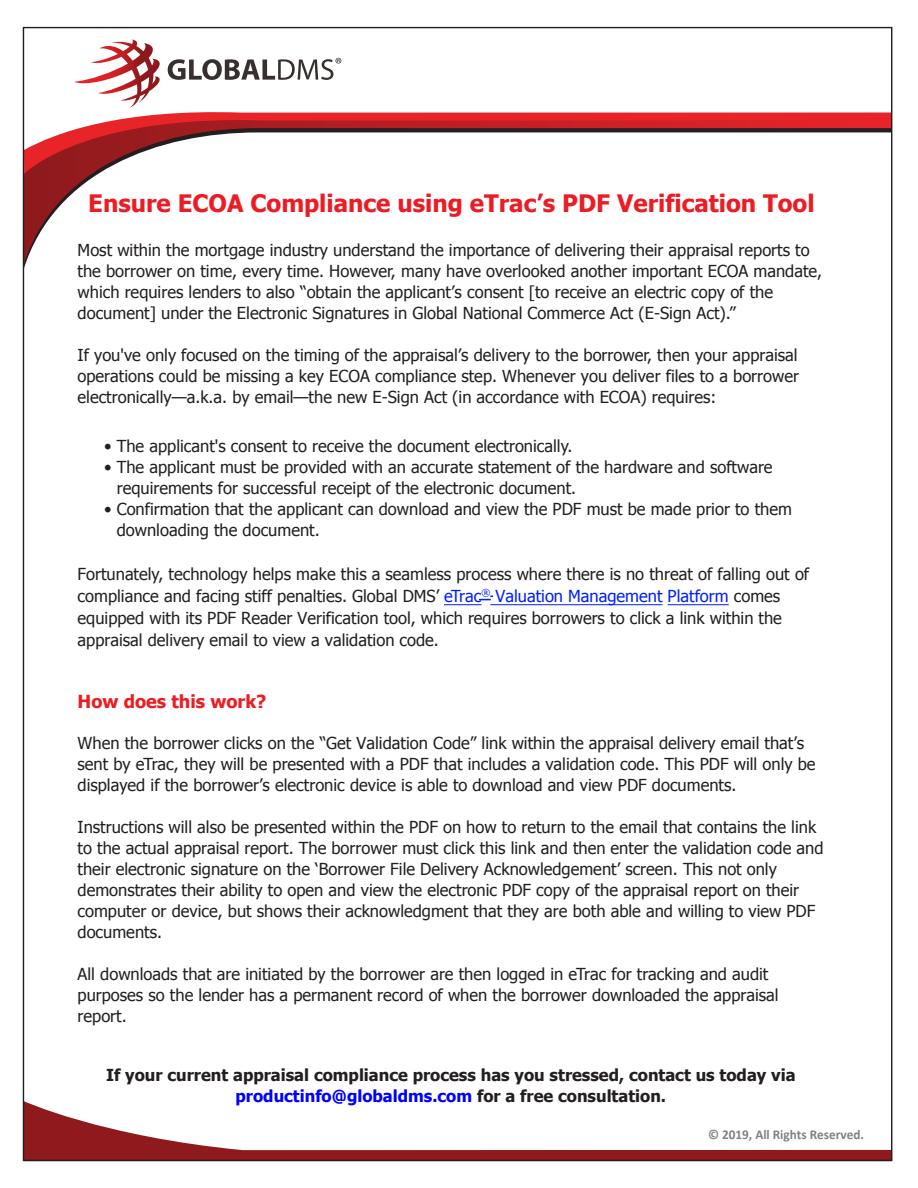
<style>
.page{position:relative;width:918px;height:1188px;background:#fff}
.page>*{position:absolute;margin:0;border:0;box-sizing:border-box;transform-origin:0 0}
.t1{font:700 24px "Tahoma";color:#ec1c24}
.t2{font:700 18px "Tahoma";color:#ec1c24}
.t3{font:16.5px/21px "Tahoma";color:#231f20}
.t4{font:700 16.5px/21px "Tahoma";color:#231f20;text-align:center}
.t5{font:700 13.5px "Calibri";color:#808184}
.s1{color:#001fff}
.s2{color:#00f}
</style>
<div class="page">
<svg style="left:74px;top:40px;width:86px;height:68px"></svg>
<svg style="left:168px;top:58px;width:173px;height:22px"></svg>
<svg style="left:25px;top:1101px;width:865px;height:58px"></svg>
<svg style="left:116px;top:112px;width:774px;height:8px;fill:#e92429"></svg>
<svg style="left:25px;top:120px;width:865px;height:145px"></svg>
<hr style="left:444px;top:604px;width:38px;height:1px;background:#001fff">
<svg style="left:479px;top:596px;width:14px;height:4px"></svg>
<hr style="left:490px;top:604px;width:173px;height:1px;background:#001fff">
<hr style="left:668px;top:604px;width:61px;height:1px;background:#001fff">
<h1 class="t1" style="left:88px;top:187px;width:728px">Ensure ECOA Compliance using eTrac’s PDF Verification Tool</h1>
<p class="t3" style="left:78px;top:239px;width:746px">Most within the mortgage industry understand the importance of delivering their appraisal reports to the borrower on time, every time. However, many have overlooked another important ECOA mandate, which requires lenders to also “obtain the applicant’s consent [to receive an electric copy of the document] under the Electronic Signatures in Global National Commerce Act (E-Sign Act).”</p>
<p class="t3" style="left:78px;top:344px;width:723px;text-align:justify">If you've only focused on the timing of the appraisal’s delivery to the borrower, then your appraisal operations could be missing a key ECOA compliance step. Whenever you deliver files to a borrower electronically—a.k.a. by email—the new E-Sign Act (in accordance with ECOA) requires:</p>
<p class="t3" style="left:104px;top:435px;width:470px">• The applicant's consent to receive the document electronically.</p>
<p class="t3" style="left:117px;top:456px;width:657px;text-indent:-13px">• The applicant must be provided with an accurate statement of the hardware and software requirements for successful receipt of the electronic document.</p>
<p class="t3" style="left:117px;top:498px;width:677px;text-indent:-13px">• Confirmation that the applicant can download and view the PDF must be made prior to them downloading the document.</p>
<p class="t3" style="left:78px;top:562px;width:733px;line-height:21.9px">Fortunately, technology helps make this a seamless process where there is no threat of falling out of compliance and facing stiff penalties. Global DMS’ <span class="s1">eTrac</span><sup>®</sup> <span class="s1">Valuation Management Platform</span> comes equipped with its PDF Reader Verification tool, which requires borrowers to click a link within the appraisal delivery email to view a validation code.</p>
<p class="t2" style="left:78px;top:689px;width:190px">How does this work?</p>
<p class="t3" style="left:78px;top:732px;width:740px">When the borrower clicks on the “Get Validation Code” link within the appraisal delivery email that’s sent by eTrac, they will be presented with a PDF that includes a validation code. This PDF will only be displayed if the borrower’s electronic device is able to download and view PDF documents.</p>
<p class="t3" style="left:78px;top:816px;width:748px">Instructions will also be presented within the PDF on how to return to the email that contains the link to the actual appraisal report. The borrower must click this link and then enter the validation code and their electronic signature on the ‘Borrower File Delivery Acknowledgement’ screen. This not only demonstrates their ability to open and view the electronic PDF copy of the appraisal report on their computer or device, but shows their acknowledgment that they are both able and willing to view PDF documents.</p>
<p class="t3" style="left:78px;top:963px;width:703px">All downloads that are initiated by the borrower are then logged in eTrac for tracking and audit purposes so the lender has a permanent record of when the borrower downloaded the appraisal report.</p>
<p class="t4" style="left:106px;top:1063px;width:691px">If your current appraisal compliance process has you stressed, contact us today via <span class="s2">productinfo@globaldms.com</span> for a free consultation.</p>
<p class="t5" style="left:708px;top:1126px;width:157px">© 2019, All Rights Reserved.</p>
</div>
